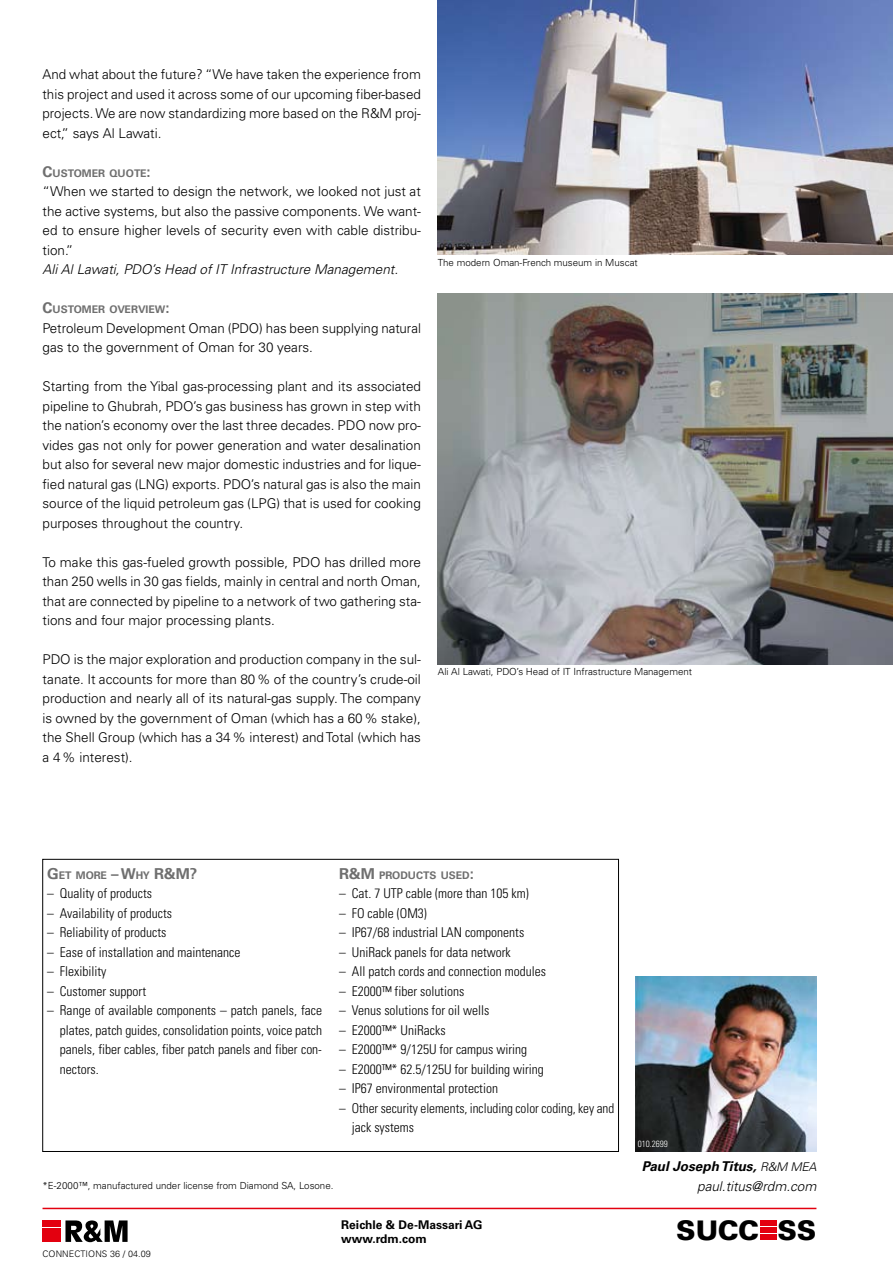
<style>
.page{position:relative;width:893px;height:1263px;background:#fff}
.page>*{position:absolute;margin:0;border:0;box-sizing:border-box;transform-origin:0 0}
.t1{font:900 27px "Univers LT Std";letter-spacing:-.01em;color:#000}
.t2{font:300 13.5px/19.5px "Univers LT Std";color:#000;text-align:justify}
.t3{font:300 condensed 13.5px/19.5px "Univers LT Std";color:#000;text-align:justify}
.t4{font:italic 300 13.5px "Univers LT Std";color:#000}
.t5{font:italic 700 13.5px "Univers LT Std";color:#000}
.t6{font:700 12px/13.5px "Univers LT Std";color:#000}
.t7{font:700 10.5px "Univers LT Std";color:#6f6f6f}
.t8{font:300 9.75px "Univers LT Std";color:#000}
.t9{font:300 9px "Univers LT Std";letter-spacing:.01em;color:#000}
.t10{font:300 condensed 9px "Univers LT Std";color:#000}
.t11{font:300 condensed 9px "Univers LT Std";color:#fff}
.s1{font-size:15px}
.s2{font-weight:300;font-size:12px}
</style>
<div class="page">
<img style="left:438px;top:0;width:455px;height:255px">
<img style="left:636px;top:976px;width:180px;height:176px">
<img style="left:438px;top:294px;width:455px;height:370px">
<div style="left:43px;top:859px;width:576px;height:293px;border:1px solid #000"></div>
<div style="left:43px;top:1228px;width:18px;height:6px;background:#e3000f"></div>
<div style="left:43px;top:1220px;width:18px;height:6px;background:#e3000f"></div>
<div style="left:43px;top:1236px;width:18px;height:6px;background:#e3000f"></div>
<svg style="left:65px;top:1220px;width:63px;height:22px"></svg>
<hr style="left:43px;top:1208px;width:773px;height:1px;background:#e3000f">
<div style="left:760px;top:1220px;width:17px;height:6px;background:#e3000f"></div>
<div style="left:760px;top:1227px;width:17px;height:6px;background:#e3000f"></div>
<div style="left:760px;top:1234px;width:17px;height:6px;background:#e3000f"></div>
<p class="t2" style="left:43px;top:65px;width:380px">And what about the future? “We have taken the experience from this project and used it across some of our upcoming fiber-based projects. We are now standardizing more based on the R&amp;M proj&shy;ect,” says Al Lawati.</p>
<p class="t7" style="left:43px;top:167px;width:110px"><span class="s1">C</span>USTOMER QUOTE<span class="s1">:</span></p>
<p class="t2" style="left:43px;top:182px;width:380px">“When we started to design the network, we looked not just at the active systems, but also the passive components. We want&shy;ed to ensure higher levels of security even with cable distribu&shy;tion.”</p>
<p class="t4" style="left:43px;top:261px;width:357px">Ali Al Lawati, PDO’s Head of IT Infrastructure Management.</p>
<p class="t7" style="left:43px;top:303px;width:129px"><span class="s1">C</span>USTOMER OVERVIEW<span class="s1">:</span></p>
<p class="t2" style="left:43px;top:318px;width:380px">Petroleum Development Oman (PDO) has been supplying natural gas to the government of Oman for 30 years.</p>
<p class="t2" style="left:43px;top:377px;width:380px">Starting from the Yibal gas-processing plant and its associated pipeline to Ghubrah, PDO’s gas business has grown in step with the nation’s economy over the last three decades. PDO now pro&shy;vides gas not only for power generation and water desalination but also for several new major domestic industries and for lique&shy;fied natural gas (LNG) exports. PDO’s natural gas is also the main source of the liquid petroleum gas (LPG) that is used for cooking purposes throughout the country.</p>
<p class="t2" style="left:43px;top:552px;width:380px">To make this gas-fueled growth possible, PDO has drilled more than 250 wells in 30 gas fields, mainly in central and north Oman, that are connected by pipeline to a network of two gathering sta&shy;tions and four major processing plants.</p>
<p class="t2" style="left:43px;top:650px;width:380px">PDO is the major exploration and production company in the sul&shy;tanate. It accounts for more than 80% of the country’s crude-oil production and nearly all of its natural-gas supply. The company is owned by the government of Oman (which has a 60% stake), the Shell Group (which has a 34% interest) and Total (which has a 4% interest).</p>
<p class="t10" style="left:440px;top:242px;width:31px">050.1530</p>
<p class="t8" style="left:438px;top:257px;width:201px">The modern Oman-French museum in Muscat</p>
<p class="t8" style="left:438px;top:666px;width:256px">Ali Al Lawati, PDO’s Head of IT Infrastructure Management</p>
<p class="t7" style="left:47px;top:869px;width:152px"><span class="s1">G</span>ET MORE <span class="s1">– W</span>HY <span class="s1">R&amp;M?</span></p>
<p class="t3" style="left:47px;top:884px;width:106px">– Quality of products</p>
<p class="t3" style="left:47px;top:903px;width:126px">– Availability of products</p>
<p class="t3" style="left:47px;top:923px;width:121px">– Reliability of products</p>
<p class="t3" style="left:47px;top:942px;width:195px">– Ease of installation and maintenance</p>
<p class="t3" style="left:47px;top:962px;width:61px">– Flexibility</p>
<p class="t3" style="left:47px;top:981px;width:100px">– Customer support</p>
<p class="t3" style="left:60px;top:1001px;width:264px;text-indent:-13px">– Range of available components – patch panels, face plates, patch guides, consolidation points, voice patch panels, fiber cables, fiber patch panels and fiber con&shy;nectors.</p>
<p class="t7" style="left:339px;top:869px;width:136px"><span class="s1">R&amp;M</span> PRODUCTS USED<span class="s1">:</span></p>
<p class="t3" style="left:339px;top:884px;width:191px">– Cat. 7 UTP cable (more than 105 km)</p>
<p class="t3" style="left:339px;top:903px;width:89px">– FO cable (OM3)</p>
<p class="t3" style="left:339px;top:923px;width:187px">– IP67/68 industrial LAN components</p>
<p class="t3" style="left:339px;top:942px;width:173px">– UniRack panels for data network</p>
<p class="t3" style="left:339px;top:962px;width:208px">– All patch cords and connection modules</p>
<p class="t3" style="left:339px;top:981px;width:127px">– E2000™ fiber solutions</p>
<p class="t3" style="left:339px;top:1000px;width:152px">– Venus solutions for oil wells</p>
<p class="t3" style="left:339px;top:1020px;width:108px">– E2000™* UniRacks</p>
<p class="t3" style="left:339px;top:1039px;width:190px">– E2000™* 9/125U for campus wiring</p>
<p class="t3" style="left:339px;top:1059px;width:206px">– E2000™* 62.5/125U for building wiring</p>
<p class="t3" style="left:339px;top:1078px;width:160px">– IP67 environmental protection</p>
<p class="t3" style="left:352px;top:1098px;width:264px;text-indent:-13px">– Other security elements, including color coding, key and jack systems</p>
<p class="t11" style="left:638px;top:1139px;width:31px">010.2699</p>
<p class="t5" style="left:642px;top:1158px;width:176px">Paul Joseph Titus, <span class="s2">R&amp;M MEA</span></p>
<p class="t8" style="left:43px;top:1180px;width:292px">*E-2000™, manufactured under license from Diamond SA, Losone.</p>
<p class="t4" style="left:697px;top:1178px;width:121px">paul.titus@rdm.com</p>
<p class="t9" style="left:43px;top:1248px;width:110px">CONNECTIONS 36 / 04.09</p>
<p class="t6" style="left:341px;top:1218px;width:143px">Reichle &amp; De-Massari AG www.rdm.com</p>
<h1 class="t1" style="left:676px;top:1213px;width:142px">SUCC SS</h1>
</div>
